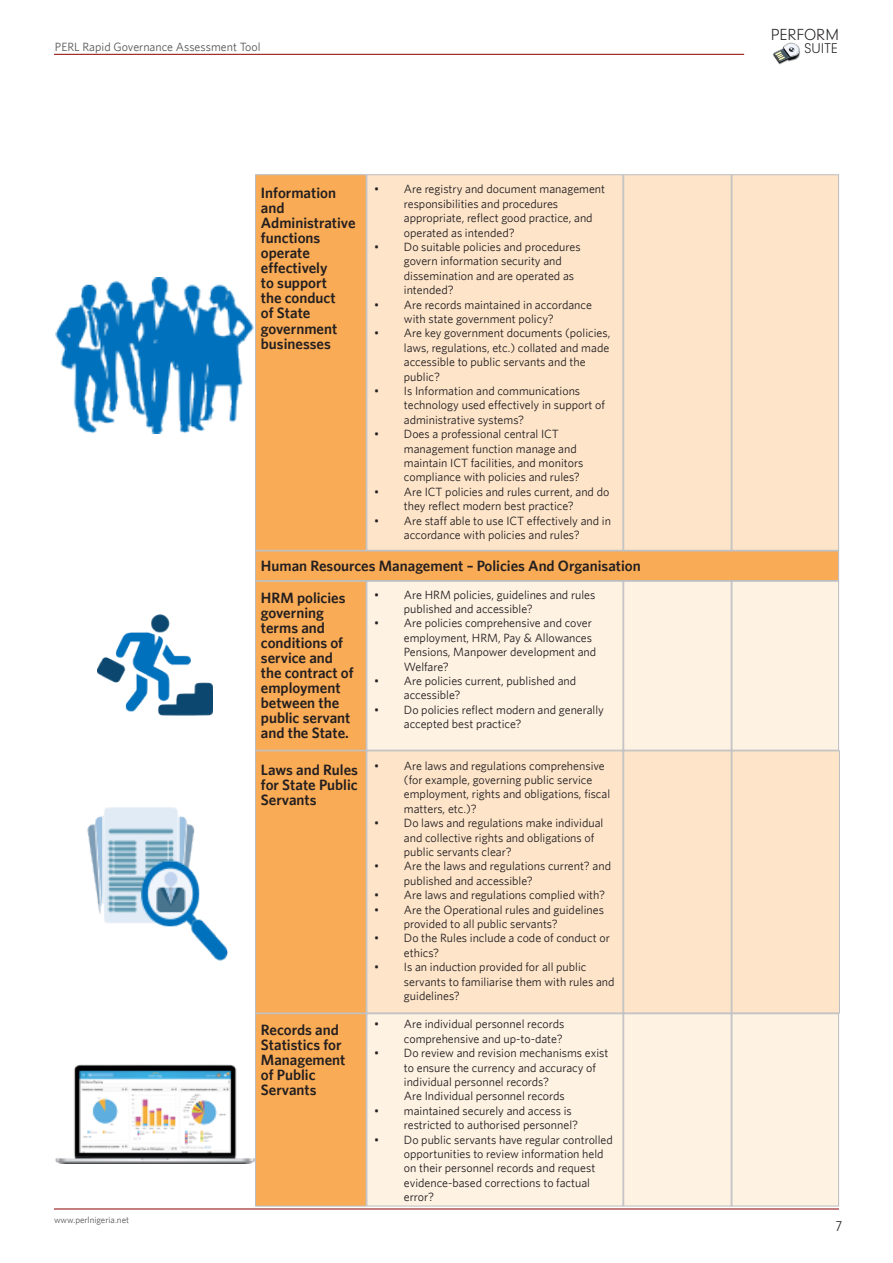
<style>
.page{position:relative;width:893px;height:1263px;background:#fff}
.page>*{position:absolute;margin:0;border:0;box-sizing:border-box;transform-origin:0 0}
.t1{font:16.65px "Neuzeit Lgt";color:#231f20}
.t2{font:600 15px/15px "Whitney";color:#231f20}
.t3{font:15px "Neuzeit Lgt";color:#231f20}
.t4{font:14.7px "Neuzeit Lgt";color:#231f20}
.t5{font:12px/14.4px "Whitney";color:#231f20}
.t6{font:12px "Whitney";color:#57585a}
.t7{font:9px "Whitney";color:#57585a}
</style>
<div class="page">
<img style="left:773px;top:42px;width:27px;height:22px">
<hr style="left:54px;top:54px;width:690px;height:1px;background:#8b0202">
<hr style="left:54px;top:1208px;width:785px;height:1px;background:#8b0202">
<div style="left:255px;top:174px;width:111px;height:377px;background:#faab55;border:1px solid #bcbdc0"></div>
<div style="left:366px;top:174px;width:257px;height:377px;background:#fee5ca;border:1px solid #bcbdc0"></div>
<div style="left:623px;top:174px;width:109px;height:377px;background:#fee5ca;border:1px solid #bcbdc0"></div>
<div style="left:732px;top:174px;width:107px;height:377px;background:#fee5ca;border:1px solid #bcbdc0"></div>
<div style="left:255px;top:581px;width:111px;height:169px;background:#faab55;border:1px solid #bcbdc0"></div>
<div style="left:255px;top:1013px;width:111px;height:193px;background:#faab55;border:1px solid #bcbdc0"></div>
<div style="left:366px;top:581px;width:257px;height:169px;background:#fef2e3;border:1px solid #bcbdc0"></div>
<div style="left:366px;top:1013px;width:257px;height:193px;background:#fef2e3;border:1px solid #bcbdc0"></div>
<div style="left:623px;top:581px;width:109px;height:169px;background:#fef2e3;border:1px solid #bcbdc0"></div>
<div style="left:623px;top:1013px;width:109px;height:193px;background:#fef2e3;border:1px solid #bcbdc0"></div>
<div style="left:732px;top:581px;width:107px;height:169px;background:#fef2e3;border:1px solid #bcbdc0"></div>
<div style="left:732px;top:1013px;width:107px;height:193px;background:#fef2e3;border:1px solid #bcbdc0"></div>
<div style="left:255px;top:551px;width:584px;height:30px;background:#faab55;border:1px solid #bcbdc0"></div>
<div style="left:255px;top:750px;width:111px;height:263px;background:#faab55;border:1px solid #bcbdc0"></div>
<div style="left:366px;top:750px;width:257px;height:263px;background:#fee5ca;border:1px solid #bcbdc0"></div>
<div style="left:623px;top:750px;width:109px;height:263px;background:#fee5ca;border:1px solid #bcbdc0"></div>
<div style="left:732px;top:750px;width:108px;height:263px;background:#fee5ca;border:1px solid #bcbdc0"></div>
<img style="left:55px;top:277px;width:198px;height:157px">
<img style="left:98px;top:614px;width:114px;height:102px">
<img style="left:87px;top:807px;width:141px;height:154px">
<img style="left:55px;top:1064px;width:200px;height:100px">
<h1 class="t1" style="left:771px;top:24px;width:70px">PERFORM</h1>
<p class="t6" style="left:55px;top:40px;width:207px">PERL Rapid Governance Assessment Tool</p>
<p class="t4" style="left:805px;top:38px;width:35px">SUITE</p>
<p class="t2" style="left:261px;top:185px;width:96px">Information and<br>Administrative functions operate effectively<br>to support<br>the conduct<br>of State government businesses</p>
<p class="t5" style="left:404px;top:182px;width:203px">Are registry and document management responsibilities and procedures appropriate, reflect good practice, and operated as intended?</p>
<p class="t5" style="left:374px;top:182px;width:7px">•</p>
<p class="t5" style="left:404px;top:239px;width:178px">Do suitable policies and procedures govern information security and dissemination and are operated as intended?</p>
<p class="t5" style="left:404px;top:297px;width:189px">Are records maintained in accordance with state government policy?</p>
<p class="t5" style="left:404px;top:326px;width:208px">Are key government documents (policies, laws, regulations, etc.) collated and made accessible to public servants and the public?</p>
<p class="t5" style="left:404px;top:383px;width:203px">Is Information and communications technology used effectively in support of administrative systems?</p>
<p class="t5" style="left:404px;top:427px;width:181px">Does a professional central ICT management function manage and maintain ICT facilities, and monitors compliance with policies and rules?</p>
<p class="t5" style="left:404px;top:484px;width:207px">Are ICT policies and rules current, and do they reflect modern best practice?</p>
<p class="t5" style="left:404px;top:513px;width:209px">Are staff able to use ICT effectively and in accordance with policies and rules?</p>
<p class="t5" style="left:374px;top:239px;width:7px">•</p>
<p class="t5" style="left:374px;top:297px;width:7px">•</p>
<p class="t5" style="left:374px;top:326px;width:7px">•</p>
<p class="t5" style="left:374px;top:383px;width:7px">•</p>
<p class="t5" style="left:374px;top:427px;width:7px">•</p>
<p class="t5" style="left:374px;top:484px;width:7px">•</p>
<p class="t5" style="left:374px;top:513px;width:7px">•</p>
<p class="t2" style="left:261px;top:557px;width:381px">Human Resources Management – Policies And Organisation</p>
<p class="t2" style="left:261px;top:589px;width:94px">HRM policies governing terms and conditions of service and the contract of employment between the public servant and the State.</p>
<p class="t5" style="left:374px;top:587px;width:7px">•</p>
<p class="t5" style="left:374px;top:616px;width:7px">•</p>
<p class="t5" style="left:374px;top:673px;width:7px">•</p>
<p class="t5" style="left:374px;top:702px;width:7px">•</p>
<p class="t5" style="left:404px;top:587px;width:193px">Are HRM policies, guidelines and rules published and accessible?</p>
<p class="t5" style="left:404px;top:616px;width:194px">Are policies comprehensive and cover employment, HRM, Pay &amp; Allowances<br>Pensions, Manpower development and<br>Welfare?</p>
<p class="t5" style="left:404px;top:673px;width:174px">Are policies current, published and accessible?</p>
<p class="t5" style="left:404px;top:702px;width:202px">Do policies reflect modern and generally accepted best practice?</p>
<p class="t2" style="left:261px;top:761px;width:99px;text-align:justify">Laws and Rules for State Public Servants</p>
<p class="t5" style="left:404px;top:758px;width:208px">Are laws and regulations comprehensive (for example, governing public service employment, rights and obligations, fiscal matters, etc.)?</p>
<p class="t5" style="left:404px;top:815px;width:201px">Do laws and regulations make individual and collective rights and obligations of public servants clear?</p>
<p class="t5" style="left:404px;top:859px;width:209px">Are the laws and regulations current? and published and accessible?</p>
<p class="t5" style="left:404px;top:887px;width:203px">Are laws and regulations complied with?</p>
<p class="t5" style="left:404px;top:902px;width:202px">Are the Operational rules and guidelines provided to all public servants?</p>
<p class="t5" style="left:404px;top:931px;width:207px">Do the Rules include a code of conduct or ethics?</p>
<p class="t5" style="left:404px;top:959px;width:212px">Is an induction provided for all public servants to familiarise them with rules and guidelines?</p>
<p class="t5" style="left:374px;top:758px;width:7px">•</p>
<p class="t5" style="left:374px;top:815px;width:7px">•</p>
<p class="t5" style="left:374px;top:859px;width:7px">•</p>
<p class="t5" style="left:374px;top:887px;width:7px">•</p>
<p class="t5" style="left:374px;top:902px;width:7px">•</p>
<p class="t5" style="left:374px;top:931px;width:7px">•</p>
<p class="t5" style="left:374px;top:959px;width:7px">•</p>
<p class="t7" style="left:54px;top:1214px;width:77px">www.perlnigeria.net</p>
<p class="t2" style="left:261px;top:1022px;width:86px">Records and<br>Statistics for<br>Management of Public<br>Servants</p>
<p class="t5" style="left:374px;top:1017px;width:7px">•</p>
<p class="t5" style="left:374px;top:1046px;width:7px">•</p>
<p class="t5" style="left:374px;top:1103px;width:7px">•</p>
<p class="t5" style="left:374px;top:1132px;width:7px">•</p>
<p class="t5" style="left:404px;top:1017px;width:162px">Are individual personnel records comprehensive and up-to-date?</p>
<p class="t5" style="left:404px;top:1046px;width:206px">Do review and revision mechanisms exist to ensure the currency and accuracy of individual personnel records?</p>
<p class="t5" style="left:404px;top:1089px;width:176px">Are Individual personnel records maintained securely and access is restricted to authorised personnel?</p>
<p class="t5" style="left:404px;top:1132px;width:210px">Do public servants have regular controlled opportunities to review information held on their personnel records and request evidence-based corrections to factual error?</p>
<p class="t3" style="left:836px;top:1216px;width:7px">7</p>
</div>
